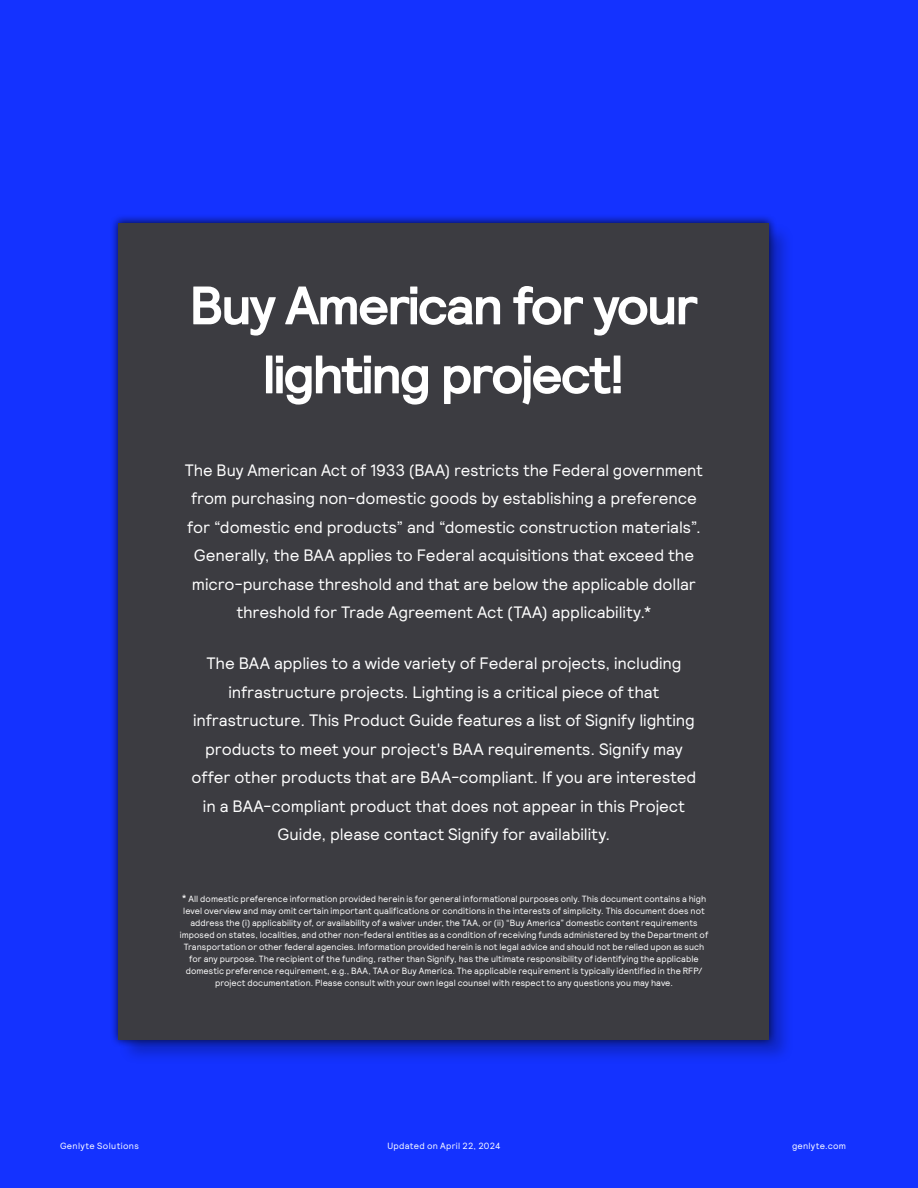
<style>
.page{position:relative;width:918px;height:1188px;background:#1432ff}
.page>*{position:absolute;margin:0;border:0;box-sizing:border-box;transform-origin:0 0}
.t1{font:700 54px/69px "Signify Relative";letter-spacing:-.045em;color:#fff;text-align:center}
.t2{font:16.5px/28.5px "Signify Relative";letter-spacing:-.005em;color:#fff;text-align:center}
.t3{font:9px/12px "Signify Relative";letter-spacing:.01em;color:#fff;text-align:center}
.t4{font:9px "Signify Relative";letter-spacing:.04em;color:#fff}
.t5{font:9px "Signify Relative";letter-spacing:.03em;color:#fff}
.s1{font-size:10.5px}
</style>
<div class="page">
<div style="left:118px;top:222px;width:677px;height:844px;background:#000;opacity:.25"></div>
<div style="left:110px;top:214px;width:668px;height:834px;background:#000;opacity:.75"></div>
<div style="left:119px;top:223px;width:650px;height:817px;background:#3c3c41"></div>
<h1 class="t1" style="left:190px;top:270px;width:510px">Buy American for your lighting project!</h1>
<p class="t2" style="left:185px;top:455px;width:520px">The Buy American Act of 1933 (BAA) restricts the Federal government from purchasing non-domestic goods by establishing a preference for “domestic end products” and “domestic construction materials”.<br>Generally, the BAA applies to Federal acquisitions that exceed the micro-purchase threshold and that are below the applicable dollar threshold for Trade Agreement Act (TAA) applicability.*</p>
<p class="t2" style="left:192px;top:648px;width:506px">The BAA applies to a wide variety of Federal projects, including infrastructure projects. Lighting is a critical piece of that infrastructure. This Product Guide features a list of Signify lighting products to meet your project's BAA requirements. Signify may offer other products that are BAA-compliant. If you are interested in a BAA-compliant product that does not appear in this Project Guide, please contact Signify for availability.</p>
<p class="t3" style="left:180px;top:892px;width:530px"><span class="s1">*</span> All domestic preference information provided herein is for general informational purposes only. This document contains a high level overview and may omit certain important qualifications or conditions in the interests of simplicity. This document does not address the (i) applicability of, or availability of a waiver under, the TAA, or (ii) “Buy America” domestic content requirements imposed on states, localities, and other non-federal entities as a condition of receiving funds administered by the Department of Transportation or other federal agencies. Information provided herein is not legal advice and should not be relied upon as such for any purpose. The recipient of the funding, rather than Signify, has the ultimate responsibility of identifying the applicable domestic preference requirement, e.g., BAA, TAA or Buy America. The applicable requirement is typically identified in the RFP/ project documentation. Please consult with your own legal counsel with respect to any questions you may have.</p>
<p class="t4" style="left:60px;top:1140px;width:80px">Genlyte Solutions</p>
<p class="t5" style="left:792px;top:1140px;width:55px">genlyte.com</p>
<p class="t3" style="left:387px;top:1140px;width:115px">Updated on April 22, 2024</p>
</div>
